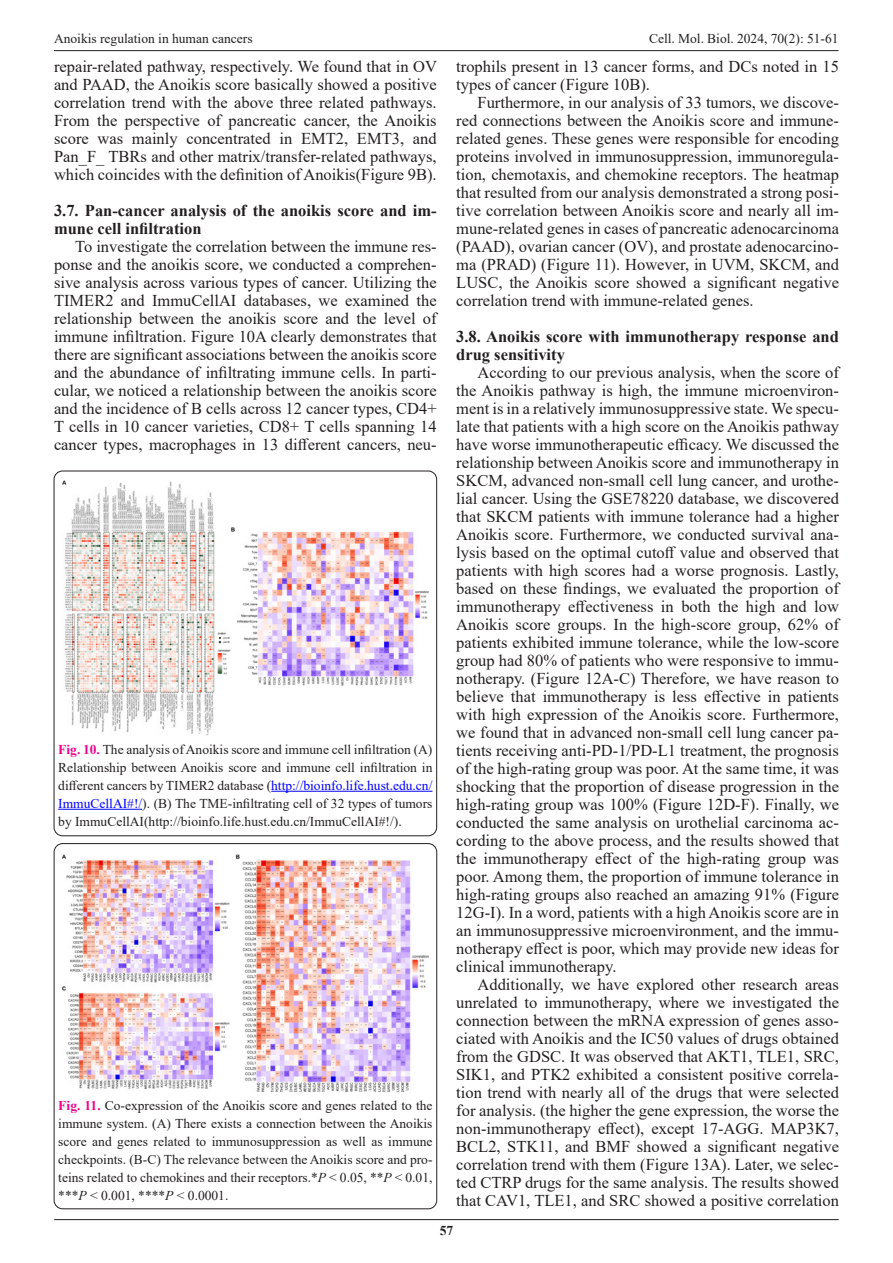
<style>
.page{position:relative;width:893px;height:1263px;background:#fff}
.page>*{position:absolute;margin:0;border:0;box-sizing:border-box;transform-origin:0 0}
.t1{font:16.5px/18px "Times New Roman";color:#231f20;text-align:justify}
.t2{font:700 16.5px/18px "Times New Roman";color:#231f20}
.t3{font:13.5px/18px "Times New Roman";color:#231f20;text-align:justify}
.t4{font:700 13.5px "Times New Roman";color:#231f20}
.s1{font-weight:700;color:#ed028c}
.s2{color:#00f}
.s3{font-style:italic}
</style>
<div class="page">
<hr style="left:54px;top:50px;width:784px;height:1px;background:#231f20">
<hr style="left:54px;top:1219px;width:785px;height:1px;background:#231f20">
<div style="left:54px;top:471px;width:383px;height:365px;border:1px solid #231f20;border-radius:9px"></div>
<hr style="left:271px;top:791px;width:161px;height:1px;background:#00f">
<hr style="left:58px;top:809px;width:84px;height:1px;background:#00f">
<img style="left:63px;top:480px;width:365px;height:256px">
<div style="left:54px;top:843px;width:383px;height:366px;border:1px solid #231f20;border-radius:9px"></div>
<img style="left:63px;top:854px;width:365px;height:238px">
<p class="t3" style="left:54px;top:29px;width:200px">Anoikis regulation in human cancers</p>
<p class="t3" style="left:649px;top:29px;width:191px">Cell. Mol. Biol. 2024, 70(2): 51-61</p>
<p class="t1" style="left:54px;top:57px;width:384px">repair-related pathway, respectively. We found that in OV and PAAD, the Anoikis score basically showed a positive correlation trend with the above three related pathways.<br>From the perspective of pancreatic cancer, the Anoikis score was mainly concentrated in EMT2, EMT3, and Pan_F_ TBRs and other matrix/transfer-related pathways, which coincides with the definition of Anoikis(Figure 9B).</p>
<p class="t2" style="left:54px;top:201px;width:384px">3.7. Pan-cancer analysis of the anoikis score and im&shy;mune cell infiltration</p>
<p class="t1" style="left:54px;top:237px;width:384px;text-indent:21px">To investigate the correlation between the immune res&shy;ponse and the anoikis score, we conducted a comprehen&shy;sive analysis across various types of cancer. Utilizing the TIMER2 and ImmuCellAI databases, we examined the relationship between the anoikis score and the level of immune infiltration. Figure 10A clearly demonstrates that there are significant associations between the anoikis score and the abundance of infiltrating immune cells. In parti&shy;cular, we noticed a relationship between the anoikis score and the incidence of B cells across 12 cancer types, CD4+ T cells in 10 cancer varieties, CD8+ T cells spanning 14 cancer types, macrophages in 13 different cancers, neu-</p>
<p class="t1" style="left:456px;top:57px;width:384px">trophils present in 13 cancer forms, and DCs noted in 15 types of cancer (Figure 10B).</p>
<p class="t1" style="left:456px;top:93px;width:384px;text-indent:21px">Furthermore, in our analysis of 33 tumors, we discove&shy;red connections between the Anoikis score and immune&shy;related genes. These genes were responsible for encoding proteins involved in immunosuppression, immunoregula&shy;tion, chemotaxis, and chemokine receptors. The heatmap that resulted from our analysis demonstrated a strong posi&shy;tive correlation between Anoikis score and nearly all im&shy;mune-related genes in cases of pancreatic adenocarcinoma (PAAD), ovarian cancer (OV), and prostate adenocarcino&shy;ma (PRAD) (Figure 11). However, in UVM, SKCM, and LUSC, the Anoikis score showed a significant negative correlation trend with immune-related genes.</p>
<p class="t2" style="left:456px;top:327px;width:384px">3.8. Anoikis score with immunotherapy response and drug sensitivity</p>
<p class="t1" style="left:456px;top:363px;width:384px;text-indent:21px">According to our previous analysis, when the score of the Anoikis pathway is high, the immune microenviron&shy;ment is in a relatively immunosuppressive state. We specu&shy;late that patients with a high score on the Anoikis pathway have worse immunotherapeutic efficacy. We discussed the relationship between Anoikis score and immunotherapy in SKCM, advanced non-small cell lung cancer, and urothe&shy;lial cancer. Using the GSE78220 database, we discovered that SKCM patients with immune tolerance had a higher Anoikis score. Furthermore, we conducted survival ana&shy;lysis based on the optimal cutoff value and observed that patients with high scores had a worse prognosis. Lastly, based on these findings, we evaluated the proportion of immunotherapy effectiveness in both the high and low Anoikis score groups. In the high-score group, 62% of patients exhibited immune tolerance, while the low-score group had 80% of patients who were responsive to immu&shy;notherapy. (Figure 12A-C) Therefore, we have reason to believe that immunotherapy is less effective in patients with high expression of the Anoikis score. Furthermore, we found that in advanced non-small cell lung cancer pa&shy;tients receiving anti-PD-1/PD-L1 treatment, the prognosis of the high-rating group was poor. At the same time, it was shocking that the proportion of disease progression in the high-rating group was 100% (Figure 12D-F). Finally, we conducted the same analysis on urothelial carcinoma ac&shy;cording to the above process, and the results showed that the immunotherapy effect of the high-rating group was poor. Among them, the proportion of immune tolerance in high-rating groups also reached an amazing 91% (Figure 12G-I). In a word, patients with a high Anoikis score are in an immunosuppressive microenvironment, and the immu&shy;notherapy effect is poor, which may provide new ideas for clinical immunotherapy.</p>
<p class="t1" style="left:456px;top:975px;width:384px;text-indent:21px">Additionally, we have explored other research areas unrelated to immunotherapy, where we investigated the connection between the mRNA expression of genes asso&shy;ciated with Anoikis and the IC50 values of drugs obtained from the GDSC. It was observed that AKT1, TLE1, SRC, SIK1, and PTK2 exhibited a consistent positive correla&shy;tion trend with nearly all of the drugs that were selected for analysis. (the higher the gene expression, the worse the non-immunotherapy effect), except 17-AGG. MAP3K7, BCL2, STK11, and BMF showed a significant negative correlation trend with them (Figure 13A). Later, we selec&shy;ted CTRP drugs for the same analysis. The results showed that CAV1, TLE1, and SRC showed a positive correlation</p>
<p class="t3" style="left:58px;top:740px;width:376px"><span class="s1">Fig. 10.</span> The analysis of Anoikis score and immune cell infiltration (A)<br>Relationship between Anoikis score and immune cell infiltration in different cancers by TIMER2 database (<span class="s2">http://bioinfo.life.hust.edu.cn/ ImmuCellAI#!/</span>). (B) The TME-infiltrating cell of 32 types of tumors by ImmuCellAI(http://bioinfo.life.hust.edu.cn/ImmuCellAI#!/).</p>
<p class="t3" style="left:58px;top:1096px;width:376px"><span class="s1">Fig. 11.</span> Co-expression of the Anoikis score and genes related to the immune system. (A) There exists a connection between the Anoikis score and genes related to immunosuppression as well as immune checkpoints. (B-C) The relevance between the Anoikis score and pro&shy;teins related to chemokines and their receptors.*<span class="s3">P</span> &lt; 0.05, **<span class="s3">P</span> &lt; 0.01, ***<span class="s3">P</span> &lt; 0.001, ****<span class="s3">P</span> &lt; 0.0001.</p>
<p class="t4" style="left:440px;top:1220px;width:15px">57</p>
</div>
